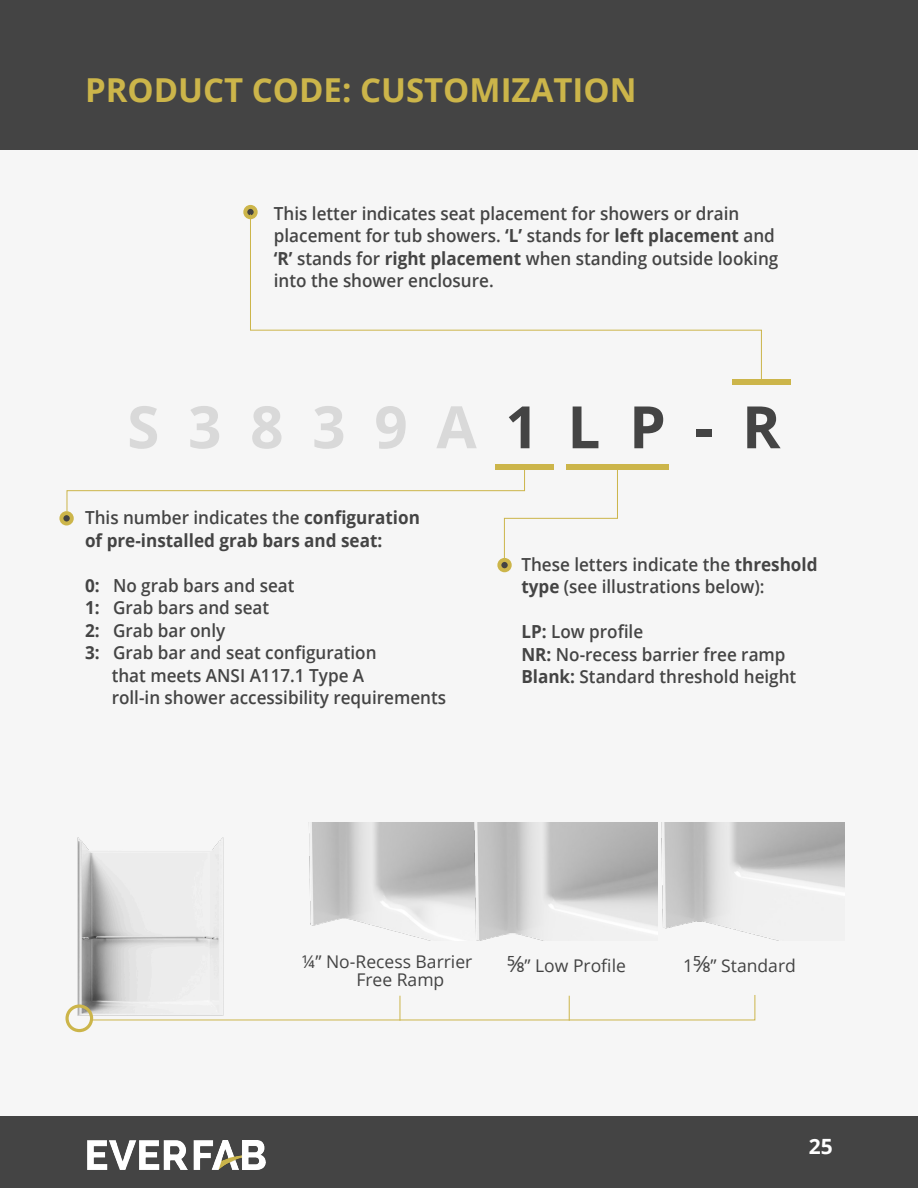
<style>
.page{position:relative;width:918px;height:1188px;background:#fff}
.page>*{position:absolute;margin:0;border:0;box-sizing:border-box;transform-origin:0 0}
.t1{font:700 58.5px "Open Sans";letter-spacing:.49em;color:#d9d9d9}
.heading_2{font:700 33px "Open Sans";color:#ccb54a}
.t2{font:700 21px "Open Sans";color:#fff}
.t3{font:600 18px/22.5px "Open Sans";color:#444;scale:.95 1}
.t4{font:700 18px/22.5px "Open Sans";color:#444;scale:.95 1}
.CELL_NORMAL{font:17.55px/17.5px "Open Sans";color:#434343}
.s1{font-weight:700}
.s2{color:#444}
.s3{font-weight:600}
.s4{font-size:22.35px;color:#444}
</style>
<div class="page">
<div style="left:0;top:1117px;width:918px;height:71px;background:#444"></div>
<img style="left:88px;top:1140px;width:178px;height:29px">
<div style="left:0;top:0;width:918px;height:150px;background:#444"></div>
<div style="left:0;top:150px;width:918px;height:967px;background:#f6f6f6"></div>
<div style="left:245px;top:207px;width:11px;height:10px;background:#434343;border-radius:50%"></div>
<div style="left:243px;top:205px;width:15px;height:14px;border:4px solid #ccb54a;border-radius:50%"></div>
<svg style="left:250px;top:214px;width:512px;height:166px"></svg>
<div style="left:732px;top:380px;width:59px;height:5px;background:#ccb54a"></div>
<div style="left:495px;top:464px;width:59px;height:6px;background:#ccb54a"></div>
<div style="left:566px;top:464px;width:103px;height:6px;background:#ccb54a"></div>
<div style="left:61px;top:513px;width:11px;height:11px;background:#434343;border-radius:50%"></div>
<div style="left:59px;top:511px;width:15px;height:14px;border:4px solid #ccb54a;border-radius:50%"></div>
<div style="left:499px;top:560px;width:11px;height:10px;background:#434343;border-radius:50%"></div>
<div style="left:497px;top:558px;width:15px;height:14px;border:4px solid #ccb54a;border-radius:50%"></div>
<svg style="left:66px;top:470px;width:552px;height:89px"></svg>
<img style="left:309px;top:823px;width:163px;height:117px">
<img style="left:76px;top:837px;width:148px;height:179px">
<div style="left:65px;top:1004px;width:28px;height:28px;border:3px solid #ccb54a;border-radius:50%"></div>
<img style="left:472px;top:823px;width:185px;height:117px">
<img style="left:661px;top:823px;width:184px;height:117px">
<svg style="left:90px;top:994px;width:666px;height:27px"></svg>
<p class="heading_2" style="left:85px;top:67px;width:553px">PRODUCT CODE: CUSTOMIZATION</p>
<p class="t3" style="left:274px;top:202px;width:533px">This letter indicates seat placement for showers or drain placement for tub showers. <span class="s1">‘L’</span> stands for <span class="s1">left placement</span> and <span class="s1">‘R’</span> stands for <span class="s1">right placement</span> when standing outside looking into the shower enclosure.</p>
<p class="t1" style="left:127px;top:386px;width:655px">S3839A<span class="s2">1LP-R</span></p>
<p class="t4" style="left:85px;top:506px;width:354px"><span class="s3">This number indicates the</span> configuration of pre-installed grab bars and seat:</p>
<p class="t3" style="left:85px;top:573px;width:222px"><span class="s1">0:</span> No grab bars and seat</p>
<p class="t3" style="left:85px;top:596px;width:195px"><span class="s1">1:</span> Grab bars and seat</p>
<p class="t3" style="left:85px;top:618px;width:149px"><span class="s1">2:</span> Grab bar only</p>
<p class="t3" style="left:112px;top:641px;width:354px;text-indent:-27px"><span class="s1">3:</span> Grab bar and seat configuration<br>that meets ANSI A117.1 Type A<br>roll-in shower accessibility requirements</p>
<p class="t3" style="left:521px;top:553px;width:313px">These letters indicate the <span class="s1">threshold type</span> (see illustrations below):</p>
<p class="t3" style="left:521px;top:620px;width:291px"><span class="s1">LP:</span> Low profile<br><span class="s1">NR:</span> No-recess barrier free ramp<br><span class="s1">Blank:</span> Standard threshold height</p>
<p class="CELL_NORMAL" style="left:356px;top:953px;width:117px;text-indent:-55px">¼” No-Recess Barrier<br>Free Ramp</p>
<p class="CELL_NORMAL" style="left:507px;top:956px;width:120px"><span class="s4">⅝</span>” Low Profile</p>
<p class="CELL_NORMAL" style="left:683px;top:956px;width:114px">1<span class="s4">⅝</span>” Standard</p>
<p class="t2" style="left:809px;top:1132px;width:25px">25</p>
</div>
